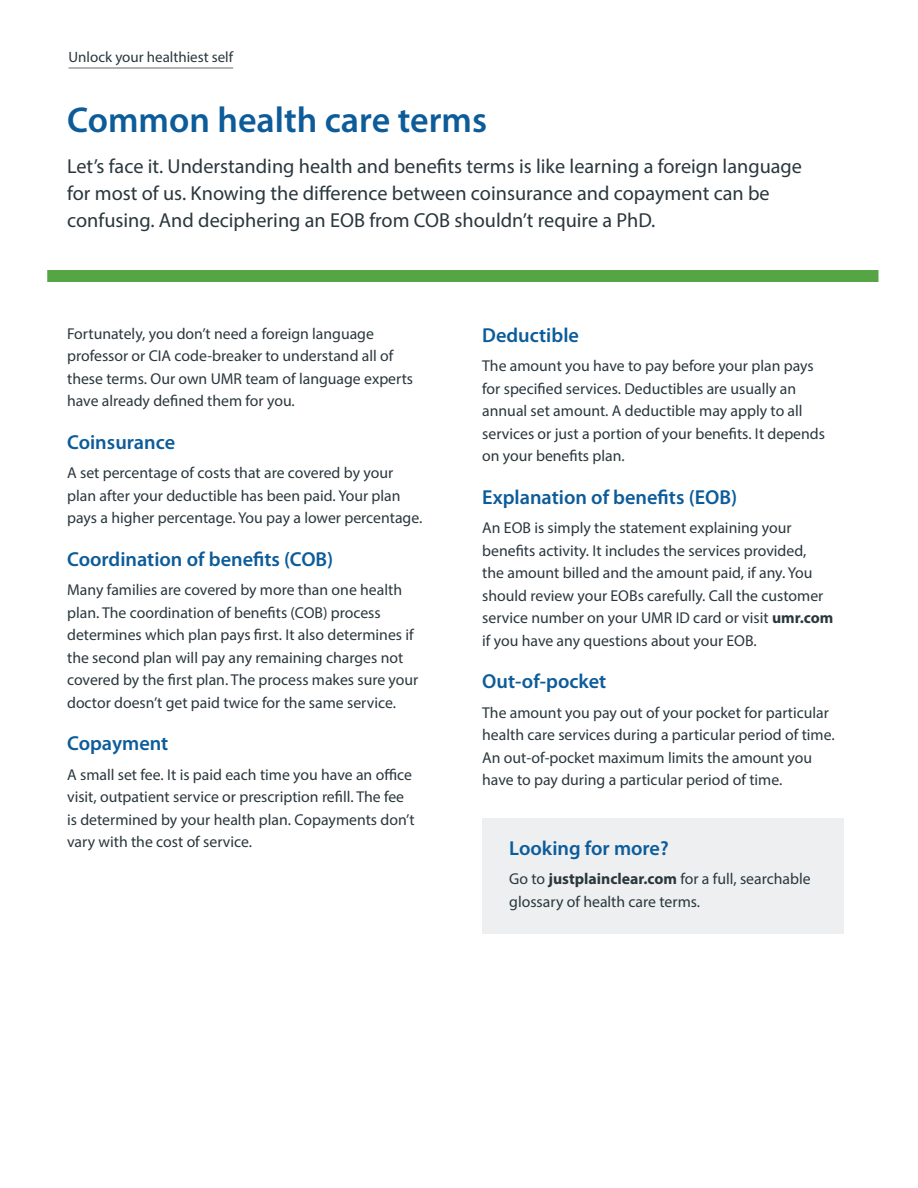
<style>
.page{position:relative;width:918px;height:1188px;background:#fff}
.page>*{position:absolute;margin:0;border:0;box-sizing:border-box;transform-origin:0 0}
.Headline{font:600 36px "Myriad Pro";color:#0d5c9a}
.Headline_Intro_paragraph{font:20.25px/27px "Myriad Pro";color:#2a373d}
.Subheads{font:600 20.25px "Myriad Pro";color:#0d5c9a}
.plain_body_copy{font:15.75px/22.5px "Myriad Pro";color:#2a373d}
.Section_header{font:15px "Myriad Pro";color:#2a373d}
.s1{font-weight:700}
</style>
<div class="page">
<div style="left:483px;top:819px;width:361px;height:115px;background:#edeff0"></div>
<hr style="left:69px;top:68px;width:164px;height:1px;background:#6a6b6c">
<div style="left:47px;top:270px;width:831px;height:12px;background:#55a545"></div>
<p class="Section_header" style="left:69px;top:48px;width:166px">Unlock your healthiest self</p>
<p class="Headline" style="left:67px;top:100px;width:422px">Common health care terms</p>
<p class="Headline_Intro_paragraph" style="left:67px;top:152px;width:736px">Let’s face it. Understanding health and benefits terms is like learning a foreign language for most of us. Knowing the difference between coinsurance and copayment can be confusing. And deciphering an EOB from COB shouldn’t require a PhD.</p>
<p class="plain_body_copy" style="left:67px;top:322px;width:348px">Fortunately, you don’t need a foreign language professor or CIA code-breaker to understand all of these terms. Our own UMR team of language experts have already defined them for you.</p>
<p class="Subheads" style="left:67px;top:431px;width:109px">Coinsurance</p>
<p class="plain_body_copy" style="left:67px;top:461px;width:357px">A set percentage of costs that are covered by your plan after your deductible has been paid. Your plan pays a higher percentage. You pay a lower percentage.</p>
<p class="Subheads" style="left:67px;top:548px;width:268px">Coordination of benefits (COB)</p>
<p class="plain_body_copy" style="left:67px;top:578px;width:353px">Many families are covered by more than one health plan. The coordination of benefits (COB) process determines which plan pays first. It also determines if the second plan will pay any remaining charges not covered by the first plan. The process makes sure your doctor doesn’t get paid twice for the same service.</p>
<p class="Subheads" style="left:67px;top:732px;width:103px">Copayment</p>
<p class="plain_body_copy" style="left:67px;top:763px;width:349px">A small set fee. It is paid each time you have an office visit, outpatient service or prescription refill. The fee is determined by your health plan. Copayments don’t vary with the cost of service.</p>
<p class="Subheads" style="left:482px;top:324px;width:98px">Deductible</p>
<p class="plain_body_copy" style="left:482px;top:354px;width:344px">The amount you have to pay before your plan pays for specified services. Deductibles are usually an annual set amount. A deductible may apply to all services or just a portion of your benefits. It depends on your benefits plan.</p>
<p class="Subheads" style="left:482px;top:486px;width:257px">Explanation of benefits (EOB)</p>
<p class="plain_body_copy" style="left:482px;top:516px;width:353px">An EOB is simply the statement explaining your benefits activity. It includes the services provided,<br>the amount billed and the amount paid, if any. You should review your EOBs carefully. Call the customer service number on your UMR ID card or visit <span class="s1">umr.com </span>if you have any questions about your EOB.</p>
<p class="Subheads" style="left:482px;top:670px;width:126px">Out-of-pocket</p>
<p class="plain_body_copy" style="left:482px;top:701px;width:354px">The amount you pay out of your pocket for particular health care services during a particular period of time.<br>An out-of-pocket maximum limits the amount you have to pay during a particular period of time.</p>
<p class="Subheads" style="left:509px;top:837px;width:161px">Looking for more?</p>
<p class="plain_body_copy" style="left:509px;top:867px;width:303px">Go to <span class="s1">justplainclear.com</span> for a full, searchable glossary of health care terms.</p>
</div>
